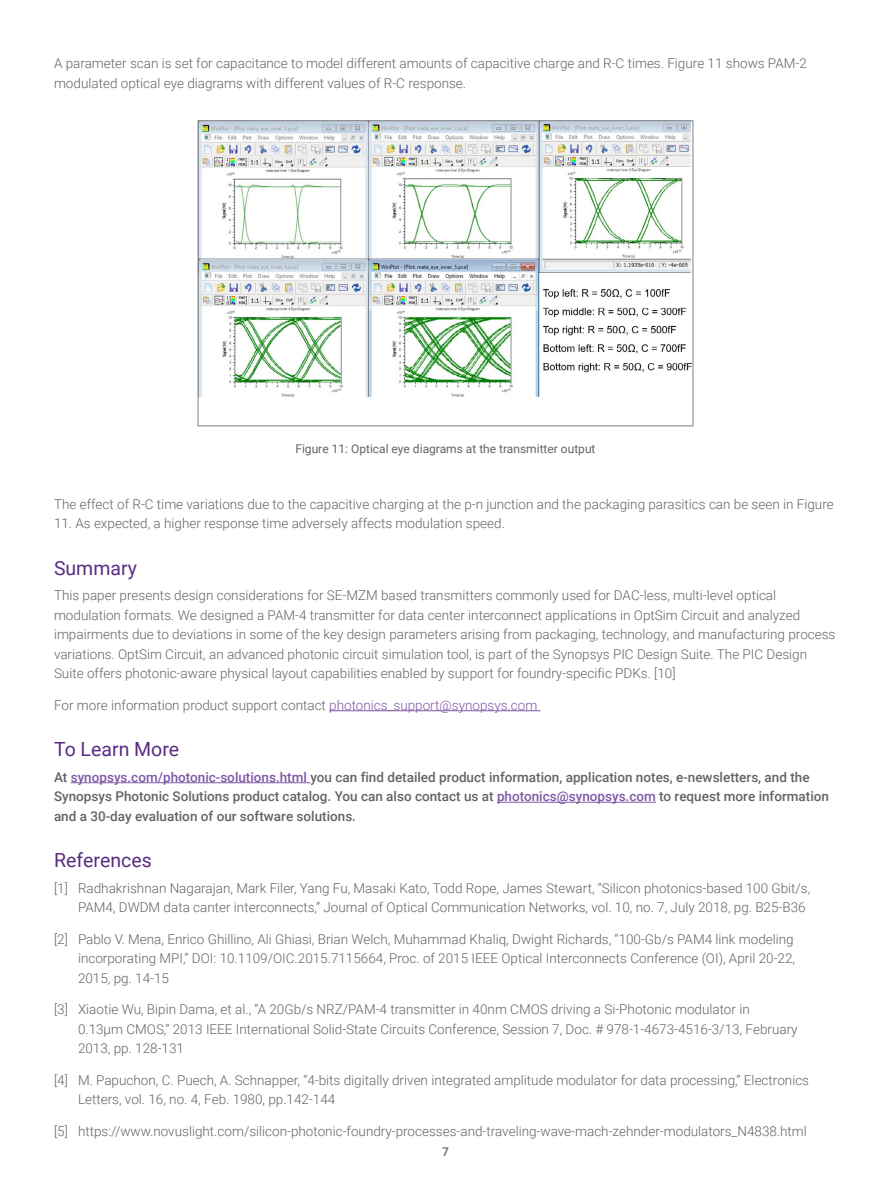
<style>
.page{position:relative;width:891px;height:1188px;background:#fff}
.page>*{position:absolute;margin:0;border:0;box-sizing:border-box;transform-origin:0 0}
.t1{font:19.5px "Roboto";color:#5a2c82}
.t2{font:300 13.5px/19.5px "Roboto";color:#636466}
.t3{font:500 13.5px/19.5px "Roboto";color:#636466}
.t4{font:12px "Roboto";color:#636466}
.t5{font:500 12px "Roboto";color:#636466}
.s1{color:#7f58a5}
</style>
<div class="page">
<hr style="left:329px;top:710px;width:212px;height:1px;background:#7f58a5">
<hr style="left:71px;top:782px;width:239px;height:1px;background:#7f58a5">
<hr style="left:497px;top:802px;width:159px;height:1px;background:#7f58a5">
<img style="left:200px;top:122px;width:491px;height:275px">
<div style="left:198px;top:120px;width:495px;height:306px;border:1px solid #808084"></div>
<p class="t2" style="left:54px;top:53px;width:754px">A parameter scan is set for capacitance to model different amounts of capacitive charge and R-C times. Figure 11 shows PAM-2 modulated optical eye diagrams with different values of R-C response.</p>
<p class="t4" style="left:295px;top:441px;width:302px">Figure 11: Optical eye diagrams at the transmitter output</p>
<p class="t2" style="left:54px;top:494px;width:781px">The effect of R-C time variations due to the capacitive charging at the p-n junction and the packaging parasitics can be seen in Figure</p>
<p class="t2" style="left:54px;top:513px;width:452px">11. As expected, a higher response time adversely affects modulation speed.</p>
<h1 class="t1" style="left:54px;top:554px;width:84px">Summary</h1>
<p class="t2" style="left:54px;top:585px;width:783px">This paper presents design considerations for SE-MZM based transmitters commonly used for DAC-less, multi-level optical modulation formats. We designed a PAM-4 transmitter for data center interconnect applications in OptSim Circuit and analyzed impairments due to deviations in some of the key design parameters arising from packaging, technology, and manufacturing process variations. OptSim Circuit, an advanced photonic circuit simulation tool, is part of the Synopsys PIC Design Suite. The PIC Design Suite offers photonic-aware physical layout capabilities enabled by support for foundry-specific PDKs. [10]</p>
<p class="t2" style="left:54px;top:695px;width:485px">For more information product support contact <span class="s1">photonics_support@synopsys.com</span></p>
<h1 class="t1" style="left:54px;top:736px;width:127px">To Learn More</h1>
<p class="t3" style="left:54px;top:767px;width:777px">At <span class="s1">synopsys.com/photonic-solutions.html</span> you can find detailed product information, application notes, e-newsletters, and the<br>Synopsys Photonic Solutions product catalog. You can also contact us at <span class="s1">photonics@synopsys.com</span> to request more information and a 30-day evaluation of our software solutions.</p>
<h1 class="t1" style="left:54px;top:847px;width:99px">References</h1>
<p class="t2" style="left:78px;top:878px;width:734px;text-indent:-24px">[1] Radhakrishnan Nagarajan, Mark Filer, Yang Fu, Masaki Kato, Todd Rope, James Stewart, “Silicon photonics-based 100 Gbit/s,<br>PAM4, DWDM data canter interconnects,” Journal of Optical Communication Networks, vol. 10, no. 7, July 2018, pg. B25-B36</p>
<p class="t2" style="left:78px;top:929px;width:719px;text-align:justify;text-indent:-24px">[2] Pablo V. Mena, Enrico Ghillino, Ali Ghiasi, Brian Welch, Muhammad Khaliq, Dwight Richards, “100-Gb/s PAM4 link modeling incorporating MPI,” DOI: 10.1109/OIC.2015.7115664, Proc. of 2015 IEEE Optical Interconnects Conference (OI), April 20-22, 2015, pg. 14-15</p>
<p class="t2" style="left:78px;top:999px;width:721px;text-indent:-24px">[3] Xiaotie Wu, Bipin Dama, et al., “A 20Gb/s NRZ/PAM-4 transmitter in 40nm CMOS driving a Si-Photonic modulator in<br>0.13μm CMOS,” 2013 IEEE International Solid-State Circuits Conference, Session 7, Doc. # 978-1-4673-4516-3/13, February<br>2013, pp. 128-131</p>
<p class="t2" style="left:78px;top:1070px;width:733px;text-indent:-24px">[4] M. Papuchon, C. Puech, A. Schnapper, “4-bits digitally driven integrated amplitude modulator for data processing,” Electronics<br>Letters, vol. 16, no. 4, Feb. 1980, pp.142-144</p>
<p class="t2" style="left:54px;top:1121px;width:754px">[5] https://www.novuslight.com/silicon-photonic-foundry-processes-and-traveling-wave-mach-zehnder-modulators_N4838.html</p>
<p class="t5" style="left:442px;top:1144px;width:8px">7</p>
</div>
